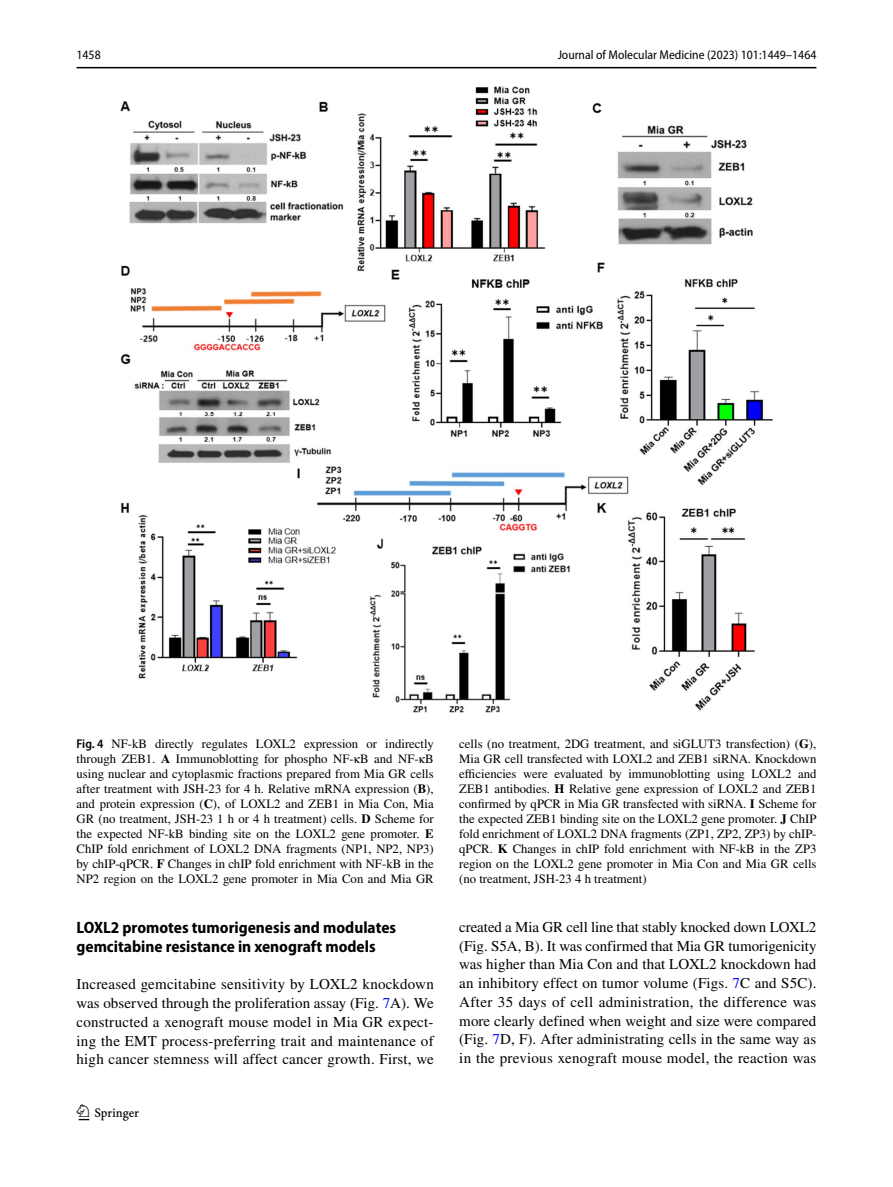
<style>
.page{position:relative;width:893px;height:1187px;background:#fff}
.page>*{position:absolute;margin:0;border:0;box-sizing:border-box;transform-origin:0 0}
.t1{font:22.5px "Springnew Regular 2";color:#000}
.t2{font:700 semi-condensed 16.5px/18.8px "Myriad Pro";color:#000}
.t3{font:15px/18.8px "STIX";letter-spacing:.015em;color:#000;text-align:justify}
.t4{font:12.75px/15px "STIX";color:#000;text-align:justify}
.t5{font:semi-condensed 12.75px "Myriad Pro";color:#000}
.s1{font-family:"Myriad Pro";font-weight:600;font-stretch:semi-condensed}
.s2{font-weight:700}
.s3{color:#00f}
</style>
<div class="page">
<hr style="left:77px;top:67px;width:739px;height:1px;background:#000">
<img style="left:120px;top:87px;width:653px;height:625px">
<p class="t5" style="left:77px;top:48px;width:26px">1458</p>
<p class="t5" style="left:558px;top:48px;width:260px">Journal of Molecular Medicine (2023) 101:1449–1464</p>
<p class="t4" style="left:77px;top:736px;width:359px"><span class="s1">Fig. 4</span> NF-kB directly regulates LOXL2 expression or indirectly through ZEB1. <span class="s2">A</span> Immunoblotting for phospho NF-κB and NF-κB using nuclear and cytoplasmic fractions prepared from Mia GR cells after treatment with JSH-23 for 4 h. Relative mRNA expression (<span class="s2">B</span>), and protein expression (<span class="s2">C</span>), of LOXL2 and ZEB1 in Mia Con, Mia GR (no treatment, JSH-23 1 h or 4 h treatment) cells. <span class="s2">D</span> Scheme for the expected NF-kB binding site on the LOXL2 gene promoter. <span class="s2">E </span>ChIP fold enrichment of LOXL2 DNA fragments (NP1, NP2, NP3) by chIP-qPCR. <span class="s2">F</span> Changes in chIP fold enrichment with NF-kB in the NP2 region on the LOXL2 gene promoter in Mia Con and Mia GR</p>
<p class="t4" style="left:459px;top:736px;width:359px">cells (no treatment, 2DG treatment, and siGLUT3 transfection) (<span class="s2">G</span>), Mia GR cell transfected with LOXL2 and ZEB1 siRNA. Knockdown efficiencies were evaluated by immunoblotting using LOXL2 and ZEB1 antibodies. <span class="s2">H</span> Relative gene expression of LOXL2 and ZEB1 confirmed by qPCR in Mia GR transfected with siRNA. <span class="s2">I</span> Scheme for the expected ZEB1 binding site on the LOXL2 gene promoter. <span class="s2">J</span> ChIP fold enrichment of LOXL2 DNA fragments (ZP1, ZP2, ZP3) by chIP&shy;qPCR. <span class="s2">K</span> Changes in chIP fold enrichment with NF-kB in the ZP3 region on the LOXL2 gene promoter in Mia Con and Mia GR cells (no treatment, JSH-23 4 h treatment)</p>
<p class="t2" style="left:77px;top:918px;width:321px">LOXL2 promotes tumorigenesis and modulates gemcitabine resistance in xenograft models</p>
<p class="t3" style="left:77px;top:975px;width:359px">Increased gemcitabine sensitivity by LOXL2 knockdown was observed through the proliferation assay (Fig. <span class="s3">7</span>A). We constructed a xenograft mouse model in Mia GR expect&shy;ing the EMT process-preferring trait and maintenance of high cancer stemness will affect cancer growth. First, we</p>
<h1 class="t1" style="left:79px;top:1104px;width:62px">1 3</h1>
<p class="t3" style="left:459px;top:918px;width:359px">created a Mia GR cell line that stably knocked down LOXL2 (Fig. S5A, B). It was confirmed that Mia GR tumorigenicity was higher than Mia Con and that LOXL2 knockdown had an inhibitory effect on tumor volume (Figs. <span class="s3">7</span>C and S5C).<br>After 35 days of cell administration, the difference was more clearly defined when weight and size were compared (Fig. <span class="s3">7</span>D, F). After administrating cells in the same way as in the previous xenograft mouse model, the reaction was</p>
</div>
